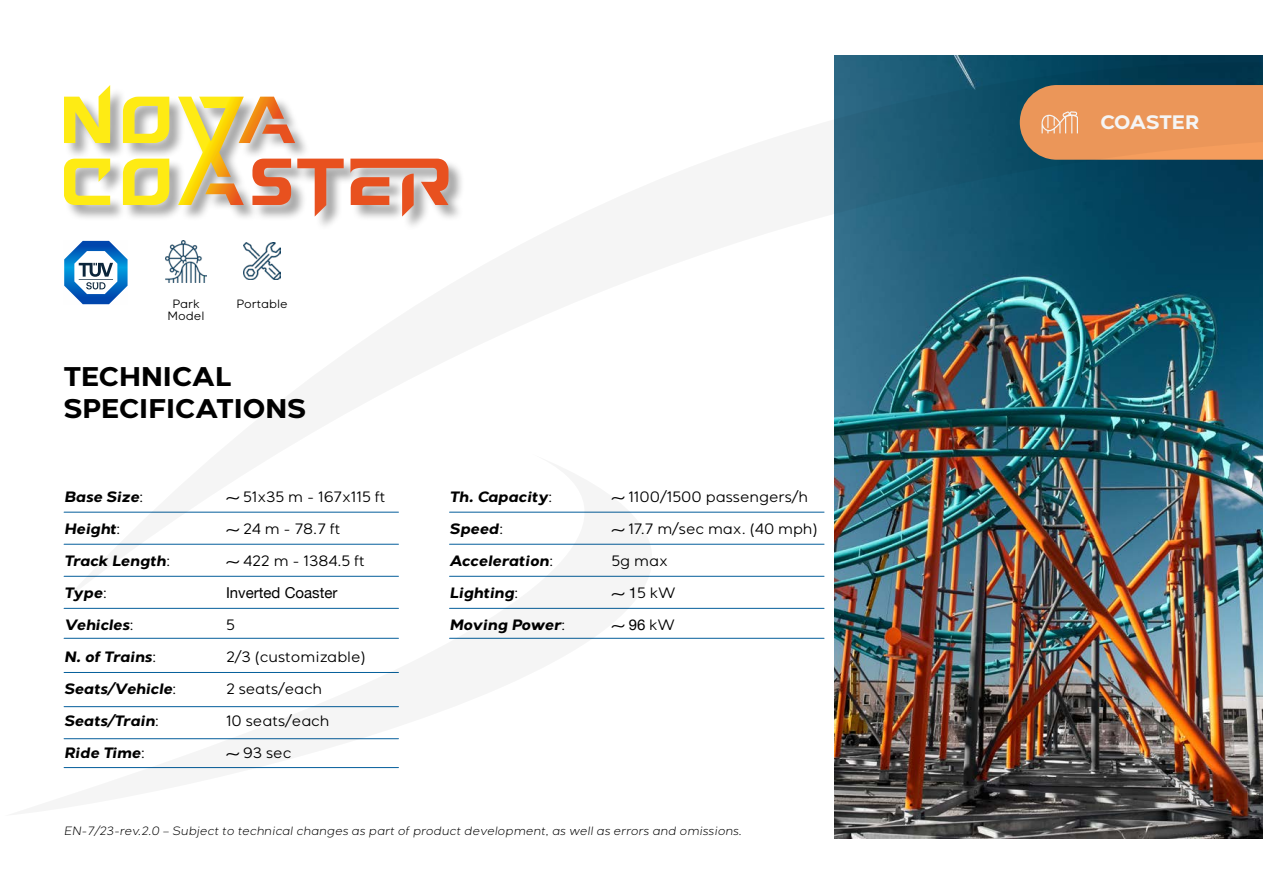
<style>
.page{position:relative;width:1263px;height:893px;background:#fff}
.page>*{position:absolute;margin:0;border:0;box-sizing:border-box;transform-origin:0 0}
.t1{font:700 27px/31.5px "Giga Sans";color:#000}
.t2{font:700 19.5px "Giga Sans";letter-spacing:-.005em;color:#fff}
.t3{font:15px "Giga Sans";color:#000}
.t4{font:italic 700 15px "Giga Sans";color:#000}
.t5{font:15px "Helvetica Neue";color:#000}
.t6{font:italic 300 12px "Giga Sans";color:#000}
.t7{font:12px/12px "Giga Sans";color:#000;text-align:center}
.s1{font-weight:400;font-style:normal}
.s2{font-family:"Helvetica Neue"}
.s3{font-family:"Giga Sans"}
</style>
<div class="page">
<img style="left:835px;top:56px;width:428px;height:783px">
<hr style="left:449px;top:638px;width:375px;height:1px;background:#045e9b">
<hr style="left:449px;top:608px;width:375px;height:1px;background:#045e9b">
<img style="left:64px;top:62px;width:1199px;height:541px">
<svg style="left:63px;top:454px;width:669px;height:315px"></svg>
<p class="t7" style="left:168px;top:298px;width:39px">Park<br>Model</p>
<p class="t7" style="left:236px;top:298px;width:53px">Portable</p>
<h1 class="t1" style="left:64px;top:361px;width:244px">TECHNICAL<br>SPECIFICATIONS</h1>
<p class="t4" style="left:64px;top:488px;width:81px">Base Size<span class="s1">:</span></p>
<p class="t3" style="left:226px;top:488px;width:161px"><span class="s2">⁓</span> 51x35 m - 167x115 ft</p>
<p class="t4" style="left:64px;top:520px;width:58px">Height<span class="s1">:</span></p>
<p class="t3" style="left:226px;top:520px;width:116px"><span class="s2">⁓</span> 24 m - 78.7 ft</p>
<p class="t4" style="left:64px;top:552px;width:108px">Track Length<span class="s1">:</span></p>
<p class="t3" style="left:226px;top:552px;width:140px"><span class="s2">⁓</span> 422 m - 1384.5 ft</p>
<p class="t4" style="left:64px;top:584px;width:44px">Type<span class="s1">:</span></p>
<p class="t5" style="left:226px;top:582px;width:113px">Inverted Coaster</p>
<p class="t4" style="left:64px;top:616px;width:71px">Vehicles<span class="s1">:</span></p>
<p class="t3" style="left:226px;top:616px;width:10px">5</p>
<p class="t4" style="left:64px;top:648px;width:94px">N. of Trains<span class="s1">:</span></p>
<p class="t3" style="left:226px;top:648px;width:141px">2/3 (customizable)</p>
<p class="t4" style="left:64px;top:680px;width:114px">Seats/Vehicle<span class="s1">:</span></p>
<p class="t3" style="left:226px;top:680px;width:98px">2 seats/each</p>
<p class="t4" style="left:64px;top:712px;width:97px">Seats/Train<span class="s1">:</span></p>
<p class="t3" style="left:226px;top:712px;width:105px">10 seats/each</p>
<p class="t4" style="left:64px;top:744px;width:83px">Ride Time<span class="s1">:</span></p>
<p class="t3" style="left:226px;top:744px;width:67px"><span class="s2">⁓</span> 93 sec</p>
<p class="t4" style="left:449px;top:488px;width:105px">Th. Capacity<span class="s1">:</span></p>
<p class="t3" style="left:611px;top:488px;width:198px"><span class="s2">⁓</span> 1100/1500 passengers/h</p>
<p class="t4" style="left:449px;top:520px;width:56px">Speed<span class="s1">:</span></p>
<p class="t3" style="left:611px;top:520px;width:208px"><span class="s2">⁓</span> 17.7 m/sec max. (40 mph)</p>
<p class="t4" style="left:449px;top:552px;width:106px">Acceleration<span class="s1">:</span></p>
<p class="t3" style="left:611px;top:552px;width:58px">5g max</p>
<p class="t4" style="left:449px;top:584px;width:71px">Lighting<span class="s1">:</span></p>
<p class="t3" style="left:611px;top:584px;width:66px"><span class="s2">⁓ 1</span>5 kW</p>
<p class="t4" style="left:449px;top:616px;width:118px">Moving Power<span class="s1">:</span></p>
<p class="t5" style="left:611px;top:614px;width:65px">⁓ 96 <span class="s3">kW</span></p>
<p class="t6" style="left:64px;top:824px;width:679px">EN-7/23-rev.2.0 – Subject to technical changes as part of product development, as well as errors and omissions.</p>
<h2 class="t2" style="left:1100px;top:111px;width:100px">COASTER</h2>
</div>
